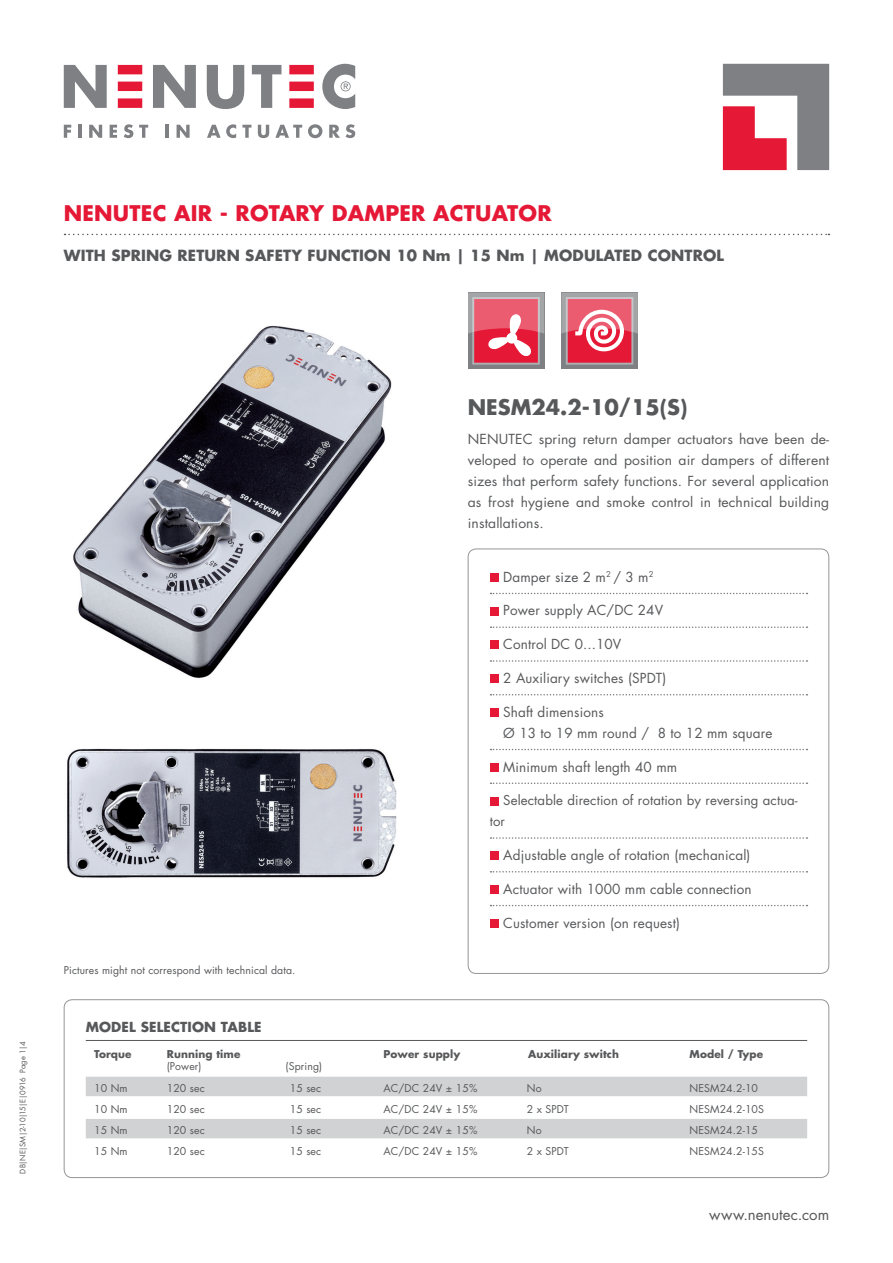
<style>
.page{position:relative;width:893px;height:1263px;background:#fff}
.page>*{position:absolute;margin:0;border:0;box-sizing:border-box;transform-origin:0 0}
.t1{font:700 21px "Futura Std";letter-spacing:.01em;color:#e51836}
.t2{font:700 21px "Futura Std";color:#57585a}
.t3{font:700 15px "Futura Std";letter-spacing:.01em;color:#57585a}
.t4{font:15px "Futura Std";color:#57585a}
.t5{font:13.5px/21px "Futura Std";letter-spacing:.01em;color:#57585a;text-align:justify}
.t6{font:700 13.5px "Futura Std";letter-spacing:.01em;color:#57585a}
.t7{font:13.2px/21px "Futura Std";letter-spacing:.01em;color:#57585a}
.t8{font:10.5px "Futura Std";letter-spacing:.01em;color:#57585a}
.t9{font:700 10.5px "Futura Std";letter-spacing:.01em;color:#57585a}
.t10{font:7.5px "Futura Std";letter-spacing:.015em;color:#57585a}
</style>
<div class="page">
<img style="left:73px;top:325px;width:319px;height:354px">
<img style="left:67px;top:748px;width:330px;height:130px">
<div style="left:561px;top:293px;width:77px;height:76px;background:#7e8083"></div>
<svg style="left:561px;top:293px;width:77px;height:72px;background:#d97484"></svg>
<div style="left:468px;top:293px;width:76px;height:76px;background:#7e8083"></div>
<svg style="left:468px;top:293px;width:76px;height:72px;background:#d96b7c"></svg>
<hr style="left:86px;top:1040px;width:721px;height:1px;background:#57585a">
<div style="left:86px;top:1077px;width:721px;height:19px;background:#d1d2d4"></div>
<div style="left:86px;top:1119px;width:721px;height:19px;background:#d1d2d4"></div>
<div style="left:64px;top:999px;width:765px;height:179px;border:1px solid #939598;border-radius:8px"></div>
<svg style="left:65px;top:234px;width:764px;height:1px"></svg>
<svg style="left:490px;top:593px;width:317px;height:1px"></svg>
<svg style="left:490px;top:626px;width:317px;height:2px"></svg>
<svg style="left:490px;top:660px;width:317px;height:2px"></svg>
<svg style="left:490px;top:694px;width:317px;height:1px"></svg>
<svg style="left:490px;top:749px;width:317px;height:1px"></svg>
<svg style="left:490px;top:782px;width:317px;height:2px"></svg>
<svg style="left:490px;top:837px;width:317px;height:2px"></svg>
<svg style="left:490px;top:871px;width:317px;height:1px"></svg>
<svg style="left:490px;top:905px;width:317px;height:1px"></svg>
<div style="left:490px;top:573px;width:8px;height:9px;background:#e51836"></div>
<div style="left:490px;top:607px;width:8px;height:8px;background:#e51836"></div>
<div style="left:490px;top:641px;width:8px;height:8px;background:#e51836"></div>
<div style="left:490px;top:674px;width:8px;height:9px;background:#e51836"></div>
<div style="left:490px;top:708px;width:8px;height:9px;background:#e51836"></div>
<div style="left:490px;top:763px;width:8px;height:8px;background:#e51836"></div>
<div style="left:490px;top:797px;width:8px;height:8px;background:#e51836"></div>
<div style="left:490px;top:851px;width:8px;height:9px;background:#e51836"></div>
<div style="left:490px;top:885px;width:8px;height:9px;background:#e51836"></div>
<div style="left:490px;top:919px;width:8px;height:8px;background:#e51836"></div>
<div style="left:468px;top:549px;width:361px;height:425px;border:1px solid #939598;border-radius:8px"></div>
<svg style="left:723px;top:64px;width:106px;height:106px"></svg>
<svg style="left:118px;top:65px;width:24px;height:43px"></svg>
<svg style="left:289px;top:65px;width:25px;height:43px"></svg>
<svg style="left:64px;top:65px;width:43px;height:43px"></svg>
<svg style="left:153px;top:65px;width:43px;height:43px"></svg>
<svg style="left:207px;top:65px;width:37px;height:44px"></svg>
<svg style="left:252px;top:65px;width:29px;height:43px"></svg>
<svg style="left:322px;top:64px;width:33px;height:45px"></svg>
<svg style="left:64px;top:125px;width:7px;height:13px"></svg>
<hr style="left:78px;top:125px;width:4px;height:13px;background:#7e8083">
<svg style="left:89px;top:125px;width:13px;height:13px"></svg>
<svg style="left:110px;top:125px;width:7px;height:13px"></svg>
<svg style="left:124px;top:124px;width:9px;height:14px"></svg>
<svg style="left:139px;top:125px;width:9px;height:13px"></svg>
<svg style="left:166px;top:125px;width:3px;height:13px"></svg>
<svg style="left:177px;top:125px;width:13px;height:13px"></svg>
<svg style="left:207px;top:124px;width:29px;height:14px"></svg>
<svg style="left:242px;top:125px;width:9px;height:13px"></svg>
<svg style="left:258px;top:125px;width:11px;height:13px"></svg>
<svg style="left:275px;top:125px;width:27px;height:13px"></svg>
<svg style="left:308px;top:124px;width:14px;height:14px"></svg>
<svg style="left:329px;top:125px;width:11px;height:13px"></svg>
<svg style="left:346px;top:124px;width:9px;height:14px"></svg>
<h1 class="t1" style="left:64px;top:200px;width:489px">NENUTEC AIR - ROTARY DAMPER ACTUATOR</h1>
<p class="t3" style="left:64px;top:245px;width:662px">WITH SPRING RETURN SAFETY FUNCTION 10 Nm | 15 Nm | MODULATED CONTROL</p>
<p class="t10" style="left:18px;top:1174px;width:133px;rotate:-90deg">DB|NE|SM|2-10|15|E|0916 Page 1|4</p>
<h1 class="t2" style="left:468px;top:393px;width:221px">NESM24.2-10/15(S)</h1>
<p class="t5" style="left:468px;top:429px;width:363px">NENUTEC spring return damper actuators have been de&shy;veloped to operate and position air dampers of different sizes that perform safety functions. For several application as frost hygiene and smoke control in technical building installations.</p>
<p class="t8" style="left:64px;top:963px;width:233px">Pictures might not correspond with technical data.</p>
<p class="t5" style="left:503px;top:566px;width:152px">Damper size 2 m<sup>2</sup> / 3 m<sup>2</sup></p>
<p class="t5" style="left:503px;top:600px;width:161px">Power supply AC/DC 24V</p>
<p class="t5" style="left:503px;top:634px;width:120px">Control DC 0...10V</p>
<p class="t5" style="left:503px;top:668px;width:165px">2 Auxiliary switches (SPDT)</p>
<p class="t5" style="left:503px;top:701px;width:271px">Shaft dimensions<br>Ø 13 to 19 mm round / 8 to 12 mm square</p>
<p class="t5" style="left:503px;top:756px;width:175px">Minimum shaft length 40 mm</p>
<p class="t7" style="left:490px;top:790px;width:309px;text-indent:14px">Selectable direction of rotation by reversing actua&shy;tor</p>
<p class="t5" style="left:503px;top:845px;width:249px">Adjustable angle of rotation (mechanical)</p>
<p class="t5" style="left:503px;top:878px;width:250px">Actuator with 1000 mm cable connection</p>
<p class="t5" style="left:503px;top:912px;width:178px">Customer version (on request)</p>
<p class="t6" style="left:86px;top:1018px;width:177px">MODEL SELECTION TABLE</p>
<p class="t9" style="left:94px;top:1047px;width:39px">Torque</p>
<p class="t9" style="left:167px;top:1047px;width:75px">Running time</p>
<p class="t9" style="left:383px;top:1047px;width:78px">Power supply</p>
<p class="t9" style="left:528px;top:1047px;width:93px">Auxiliary switch</p>
<p class="t9" style="left:690px;top:1047px;width:75px">Model / Type</p>
<p class="t8" style="left:167px;top:1060px;width:36px">(Power)</p>
<p class="t8" style="left:286px;top:1060px;width:38px">(Spring)</p>
<p class="t8" style="left:94px;top:1081px;width:35px">10 Nm</p>
<p class="t8" style="left:167px;top:1081px;width:39px">120 sec</p>
<p class="t8" style="left:290px;top:1081px;width:33px">15 sec</p>
<p class="t8" style="left:383px;top:1081px;width:95px">AC/DC 24V ± 15%</p>
<p class="t8" style="left:527px;top:1081px;width:16px">No</p>
<p class="t8" style="left:690px;top:1081px;width:70px">NESM24.2-10</p>
<p class="t8" style="left:94px;top:1102px;width:35px">10 Nm</p>
<p class="t8" style="left:167px;top:1102px;width:39px">120 sec</p>
<p class="t8" style="left:290px;top:1102px;width:33px">15 sec</p>
<p class="t8" style="left:383px;top:1102px;width:95px">AC/DC 24V ± 15%</p>
<p class="t8" style="left:527px;top:1102px;width:44px">2 x SPDT</p>
<p class="t8" style="left:690px;top:1102px;width:76px">NESM24.2-10S</p>
<p class="t8" style="left:94px;top:1123px;width:35px">15 Nm</p>
<p class="t8" style="left:167px;top:1123px;width:39px">120 sec</p>
<p class="t8" style="left:290px;top:1123px;width:33px">15 sec</p>
<p class="t8" style="left:383px;top:1123px;width:95px">AC/DC 24V ± 15%</p>
<p class="t8" style="left:527px;top:1123px;width:16px">No</p>
<p class="t8" style="left:690px;top:1123px;width:70px">NESM24.2-15</p>
<p class="t8" style="left:94px;top:1144px;width:35px">15 Nm</p>
<p class="t8" style="left:167px;top:1144px;width:39px">120 sec</p>
<p class="t8" style="left:290px;top:1144px;width:33px">15 sec</p>
<p class="t8" style="left:383px;top:1144px;width:95px">AC/DC 24V ± 15%</p>
<p class="t8" style="left:527px;top:1144px;width:44px">2 x SPDT</p>
<p class="t8" style="left:690px;top:1144px;width:76px">NESM24.2-15S</p>
<p class="t4" style="left:709px;top:1205px;width:121px">www.nenutec.com</p>
</div>
